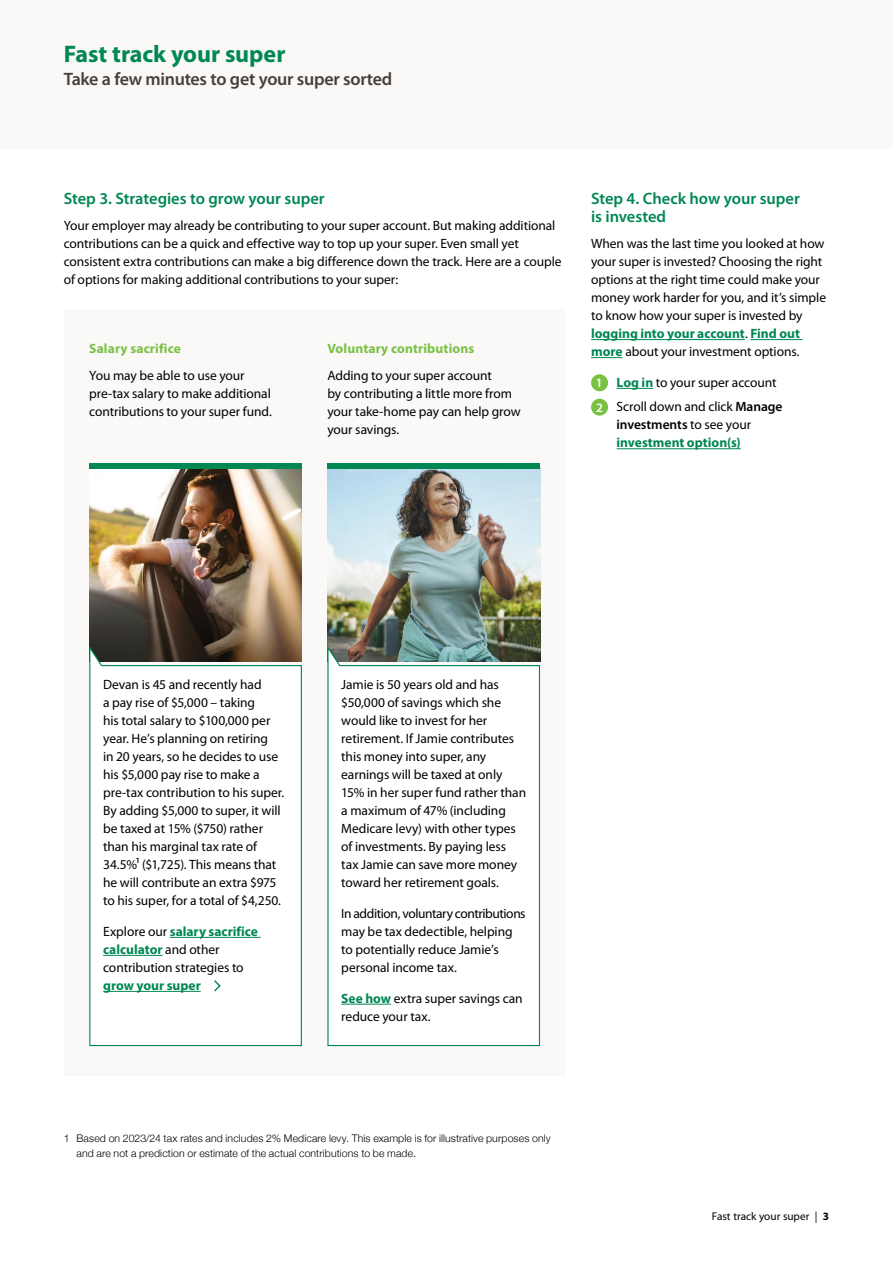
<style>
.page{position:relative;width:893px;height:1263px;background:#fff}
.page>*{position:absolute;margin:0;border:0;box-sizing:border-box;transform-origin:0 0}
.t1{font:700 24px "Myriad Pro";letter-spacing:-.005em;color:#008752}
.t2{font:600 18px "Myriad Pro";letter-spacing:-.015em;color:#473f3a}
.t3{font:600 16.5px/18px "Myriad Pro";letter-spacing:-.005em;color:#008752}
.t4{font:13.5px/18px "Myriad Pro";letter-spacing:-.01em;color:#000}
.t5{font:700 13.5px/18px "Myriad Pro";color:#008752}
.t6{font:700 13.5px "Myriad Pro";letter-spacing:.01em;color:#7ac143}
.t7{font:11.25px "Myriad Pro";color:#000}
.t8{font:300 10.5px/14.2px "Helvetica Neue";letter-spacing:.01em;color:#000}
.s1{font-weight:700;color:#008752}
.s2{font-weight:600;font-size:12.75px;color:#fff}
.s3{font-weight:600}
.s4{font-weight:600;color:#000}
.s5{font-weight:400;color:#000}
.s6{font-weight:700}
</style>
<div class="page">
<div style="left:0;top:0;width:893px;height:149px;background:#faf9f8"></div>
<div style="left:64px;top:309px;width:502px;height:767px;background:#faf9f8"></div>
<img style="left:89px;top:469px;width:213px;height:175px">
<div style="left:89px;top:463px;width:213px;height:6px;background:#008752"></div>
<hr style="left:591px;top:339px;width:154px;height:1px;background:#008752">
<hr style="left:750px;top:339px;width:52px;height:1px;background:#008752">
<hr style="left:591px;top:357px;width:32px;height:1px;background:#008752">
<hr style="left:617px;top:388px;width:36px;height:1px;background:#008752">
<hr style="left:617px;top:448px;width:124px;height:1px;background:#008752">
<div style="left:591px;top:374px;width:17px;height:17px;background:#7ac143;border-radius:50%"></div>
<div style="left:591px;top:399px;width:17px;height:17px;background:#7ac143;border-radius:50%"></div>
<img style="left:327px;top:469px;width:213px;height:175px">
<svg style="left:327px;top:644px;width:214px;height:403px"></svg>
<div style="left:327px;top:463px;width:213px;height:6px;background:#008752"></div>
<svg style="left:89px;top:644px;width:213px;height:403px"></svg>
<h1 class="t1" style="left:64px;top:38px;width:223px">Fast track your super</h1>
<h2 class="t2" style="left:64px;top:68px;width:330px">Take a few minutes to get your super sorted</h2>
<p class="t3" style="left:64px;top:189px;width:263px">Step 3. Strategies to grow your super</p>
<p class="t4" style="left:64px;top:216px;width:499px">Your employer may already be contributing to your super account. But making additional contributions can be a quick and effective way to top up your super. Even small yet consistent extra contributions can make a big difference down the track. Here are a couple of options for making additional contributions to your super:</p>
<p class="t6" style="left:89px;top:340px;width:93px">Salary sacrifice</p>
<p class="t4" style="left:89px;top:366px;width:184px">You may be able to use your pre‑tax salary to make additional contributions to your super fund.</p>
<p class="t6" style="left:327px;top:340px;width:148px">Voluntary contributions</p>
<p class="t4" style="left:327px;top:366px;width:195px">Adding to your super account<br>by contributing a little more from your take-home pay can help grow your savings.</p>
<p class="t3" style="left:591px;top:189px;width:210px">Step 4. Check how your super is invested</p>
<p class="t4" style="left:591px;top:234px;width:237px">When was the last time you looked at how your super is invested? Choosing the right options at the right time could make your money work harder for you, and it’s simple to know how your super is invested by <span class="s1">logging into your account</span>. <span class="s1">Find out more</span> about your investment options.</p>
<p class="t4" style="left:596px;top:370px;width:188px;line-height:24.5px"><span class="s2">1</span> <span class="s1">Log in</span> to your super account<br><span class="s2">2</span> Scroll down and click <span class="s3">Manage</span></p>
<p class="t5" style="left:617px;top:415px;width:136px"><span class="s4">investments</span> <span class="s5">to see your </span>investment option(s)</p>
<p class="t4" style="left:103px;top:675px;width:183px">Devan is 45 and recently had<br>a pay rise of $5,000 – taking<br>his total salary to $100,000 per year. He’s planning on retiring<br>in 20 years, so he decides to use his $5,000 pay rise to make a pre-tax contribution to his super.<br>By adding $5,000 to super, it will be taxed at 15% ($750) rather than his marginal tax rate of<br>34.5%¹ ($1,725). This means that he will contribute an extra $975 to his super, for a total of $4,250.</p>
<p class="t4" style="left:103px;top:922px;width:156px">Explore our <span class="s1">salary sacrifice calculator</span> and other contribution strategies to</p>
<p class="t5" style="left:103px;top:976px;width:99px">grow your super</p>
<p class="t4" style="left:341px;top:675px;width:186px">Jamie is 50 years old and has $50,000 of savings which she would like to invest for her retirement. If Jamie contributes this money into super, any earnings will be taxed at only<br>15% in her super fund rather than a maximum of 47% (including<br>Medicare levy) with other types of investments. By paying less tax Jamie can save more money toward her retirement goals.</p>
<p class="t4" style="left:341px;top:904px;width:186px">In addition, voluntary contributions may be tax dedectible, helping to potentially reduce Jamie’s personal income tax.</p>
<p class="t4" style="left:341px;top:989px;width:183px"><span class="s1">See how</span> extra super savings can reduce your tax.</p>
<p class="t8" style="left:77px;top:1131px;width:476px;text-indent:-13px">1 Based on 2023/24 tax rates and includes 2% Medicare levy. This example is for illustrative purposes only and are not a prediction or estimate of the actual contributions to be made.</p>
<p class="t7" style="left:712px;top:1210px;width:119px">Fast track your super | <span class="s6">3</span></p>
</div>
